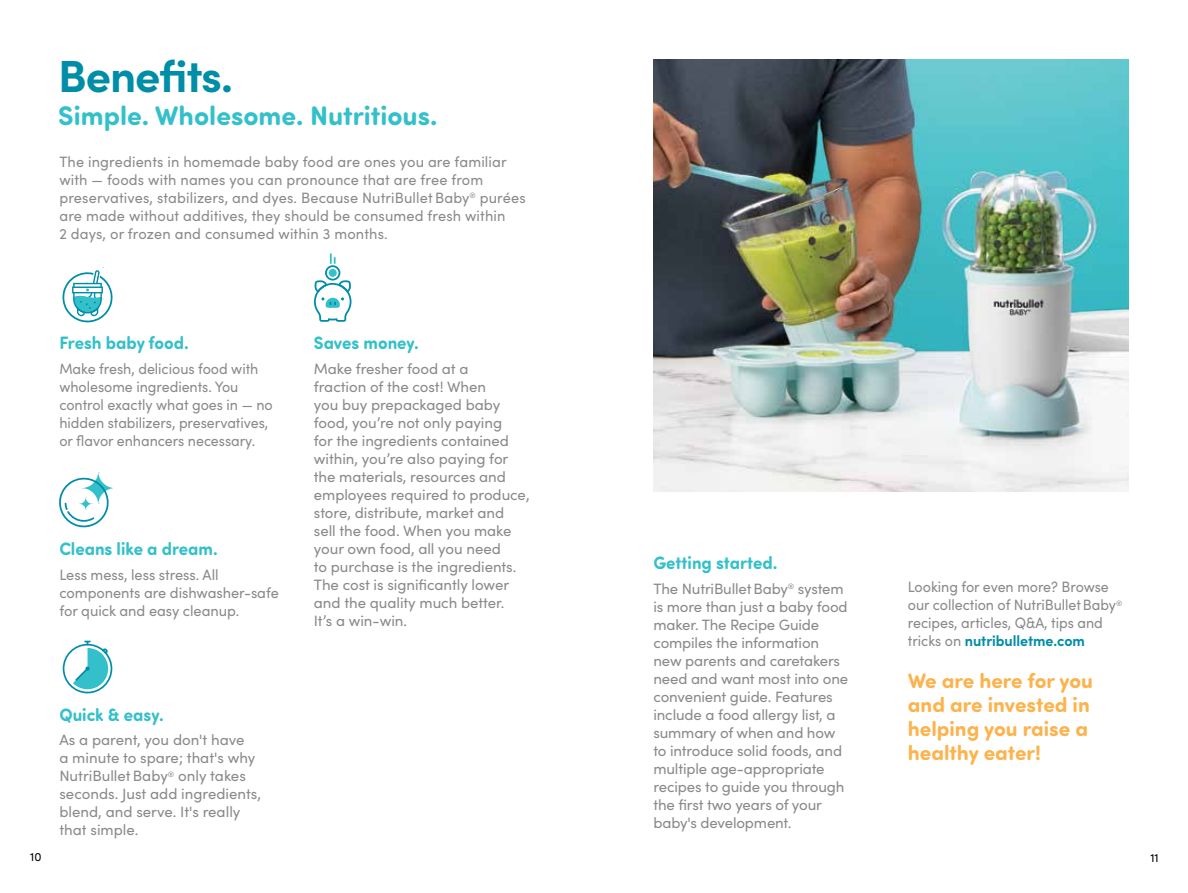
<style>
.page{position:relative;width:1188px;height:893px;background:#fff}
.page>*{position:absolute;margin:0;border:0;box-sizing:border-box;transform-origin:0 0}
.t1{font:700 45px "Sofia Pro";letter-spacing:-.025em;color:#008da8}
.t2{font:700 27px "Sofia Pro Soft";color:#34c0ca}
.t3{font:700 21px/24px "Sofia Pro Soft";color:#fcb34d}
.t4{font:700 18px "Sofia Pro Soft";color:#34c0ca;scale:.95 1}
.t5{font:15px/18px "Sofia Pro";letter-spacing:-.005em;color:#898a8d}
.t6{font:15px/18px "Sofia Pro";letter-spacing:-.005em;color:#898a8d;scale:.95 1}
.t7{font:12px "Sofia Pro";color:#000}
.s1{font-weight:700;color:#008da8}
</style>
<div class="page">
<svg style="left:62px;top:270px;width:51px;height:52px"></svg>
<svg style="left:314px;top:253px;width:37px;height:69px"></svg>
<svg style="left:63px;top:641px;width:49px;height:52px"></svg>
<svg style="left:59px;top:473px;width:54px;height:54px"></svg>
<img style="left:653px;top:59px;width:476px;height:433px">
<h1 class="t1" style="left:58px;top:41px;width:176px">Benefits.</h1>
<h2 class="t2" style="left:58px;top:96px;width:381px">Simple. Wholesome. Nutritious.</h2>
<p class="t5" style="left:59px;top:152px;width:468px">The ingredients in homemade baby food are ones you are familiar with — foods with names you can pronounce that are free from preservatives, stabilizers, and dyes. Because NutriBullet Baby<sup>®</sup> purées are made without additives, they should be consumed fresh within<br>2 days, or frozen and consumed within 3 months.</p>
<p class="t4" style="left:59px;top:329px;width:138px">Fresh baby food.</p>
<p class="t6" style="left:59px;top:359px;width:226px">Make fresh, delicious food with wholesome ingredients. You control exactly what goes in — no hidden stabilizers, preservatives, or flavor enhancers necessary.</p>
<p class="t4" style="left:59px;top:536px;width:168px">Cleans like a dream.</p>
<p class="t5" style="left:59px;top:565px;width:221px">Less mess, less stress. All components are dishwasher-safe for quick and easy cleanup.</p>
<p class="t4" style="left:59px;top:701px;width:111px">Quick &amp; easy.</p>
<p class="t5" style="left:59px;top:730px;width:203px">As a parent, you don't have<br>a minute to spare; that's why<br>NutriBulletBaby<sup>®</sup> only takes seconds. Just add ingredients, blend, and serve. It's really that simple.</p>
<p class="t4" style="left:314px;top:329px;width:112px">Saves money.</p>
<p class="t5" style="left:314px;top:359px;width:217px">Make fresher food at a<br>fraction of the cost! When<br>you buy prepackaged baby food, you’re not only paying<br>for the ingredients contained within, you’re also paying for the materials, resources and employees required to produce, store, distribute, market and sell the food. When you make your own food, all you need<br>to purchase is the ingredients.<br>The cost is significantly lower and the quality much better.<br>It’s a win-win.</p>
<p class="t4" style="left:653px;top:549px;width:132px">Getting started.</p>
<p class="t5" style="left:653px;top:578px;width:196px">The NutriBulletBaby<sup>®</sup> system is more than just a baby food maker. The Recipe Guide compiles the information new parents and caretakers need and want most into one convenient guide. Features include a food allergy list, a summary of when and how to introduce solid foods, and multiple age-appropriate recipes to guide you through the first two years of your baby's development.</p>
<p class="t6" style="left:908px;top:577px;width:227px">Looking for even more? Browse our collection of NutriBulletBaby<sup>® </sup>recipes, articles, Q&amp;A, tips and tricks on <span class="s1">nutribulletme.com</span></p>
<h3 class="t3" style="left:908px;top:667px;width:187px">We are here for you and are invested in helping you raise a healthy eater!</h3>
<p class="t7" style="left:30px;top:848px;width:13px">10</p>
<p class="t7" style="left:1150px;top:849px;width:10px">11</p>
</div>
